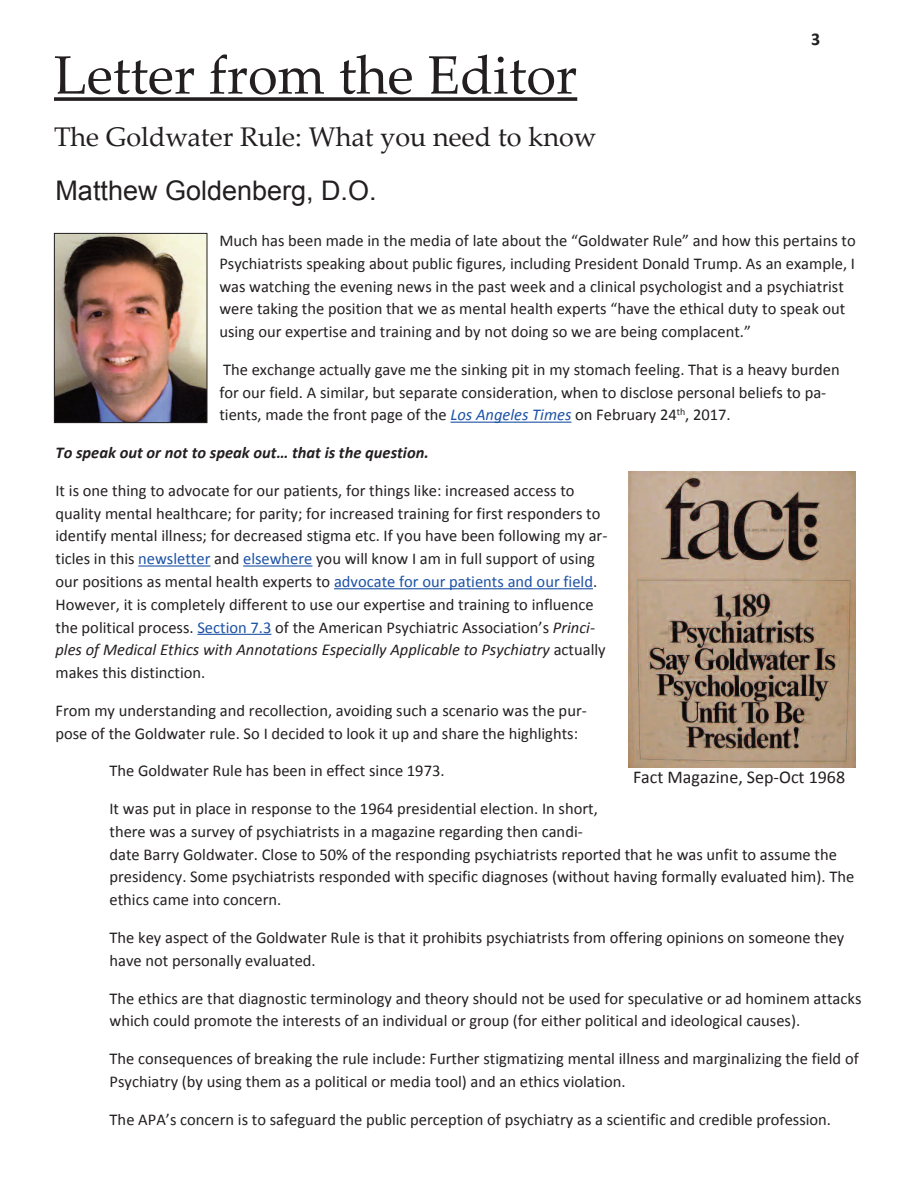
<style>
.page{position:relative;width:918px;height:1188px;background:#fff}
.page>*{position:absolute;margin:0;border:0;box-sizing:border-box;transform-origin:0 0}
.t1{font:54px "Palatino Linotype";color:#231f20}
.t2{font:27px "Palatino Linotype";color:#231f20}
.t3{font:27px "Arial";color:#231f20}
.t4{font:18px "Calibri";color:#231f20}
.t5{font:700 18px "Calibri";color:#231f20}
.t6{font:16.5px/22.8px "Calibri";color:#231f20}
.t7{font:italic 700 16.5px "Calibri";color:#231f20}
.s1{font-style:italic;color:#1c52a4}
.s2{color:#1c52a4}
.s3{font-style:italic}
</style>
<div class="page">
<svg style="left:54px;top:97px;width:523px;height:4px;background:#383535"></svg>
<hr style="left:451px;top:422px;width:120px;height:1px;background:#1c52a4">
<hr style="left:138px;top:565px;width:72px;height:2px;background:#1c52a4">
<hr style="left:243px;top:565px;width:69px;height:2px;background:#1c52a4">
<hr style="left:334px;top:588px;width:259px;height:1px;background:#1c52a4">
<hr style="left:197px;top:634px;width:74px;height:1px;background:#1c52a4">
<img style="left:56px;top:235px;width:149px;height:186px">
<div style="left:54px;top:233px;width:153px;height:190px;border:1px solid #231f20"></div>
<img style="left:629px;top:471px;width:226px;height:297px">
<h1 class="t1" style="left:54px;top:54px;width:525px">Letter from the Editor</h1>
<h2 class="t2" style="left:54px;top:126px;width:544px">The Goldwater Rule: What you need to know</h2>
<h2 class="t3" style="left:56px;top:176px;width:323px">Matthew Goldenberg, D.O.</h2>
<p class="t5" style="left:811px;top:32px;width:11px">3</p>
<p class="t6" style="left:219px;top:230px;width:638px">Much has been made in the media of late about the “Goldwater Rule” and how this pertains to Psychiatrists speaking about public figures, including President Donald Trump. As an example, I was watching the evening news in the past week and a clinical psychologist and a psychiatrist were taking the position that we as mental health experts “have the ethical duty to speak out using our expertise and training and by not doing so we are being complacent.”</p>
<p class="t6" style="left:219px;top:359px;width:622px">The exchange actually gave me the sinking pit in my stomach feeling. That is a heavy burden for our field. A similar, but separate consideration, when to disclose personal beliefs to pa&shy;tients, made the front page of the <span class="s1">Los Angeles Times</span> on February 24<sup>th</sup>, 2017.</p>
<p class="t7" style="left:56px;top:446px;width:375px">To speak out or not to speak out… that is the question.</p>
<p class="t6" style="left:55px;top:480px;width:553px">It is one thing to advocate for our patients, for things like: increased access to quality mental healthcare; for parity; for increased training for first responders to identify mental illness; for decreased stigma etc. If you have been following my ar&shy;ticles in this <span class="s2">newsletter</span> and <span class="s2">elsewhere</span> you will know I am in full support of using our positions as mental health experts to <span class="s2">advocate for our patients and our field</span>.<br>However, it is completely different to use our expertise and training to influence the political process. <span class="s2">Section 7.3</span> of the American Psychiatric Association’s <span class="s3">Princi&shy;ples of Medical Ethics with Annotations Especially Applicable to Psychiatry</span> actually makes this distinction.</p>
<p class="t6" style="left:55px;top:700px;width:533px">From my understanding and recollection, avoiding such a scenario was the pur&shy;pose of the Goldwater rule. So I decided to look it up and share the highlights:</p>
<p class="t6" style="left:109px;top:761px;width:337px">The Goldwater Rule has been in effect since 1973.</p>
<p class="t6" style="left:109px;top:799px;width:746px">It was put in place in response to the 1964 presidential election. In short,<br>there was a survey of psychiatrists in a magazine regarding then candi-<br>date Barry Goldwater. Close to 50% of the responding psychiatrists reported that he was unfit to assume the presidency. Some psychiatrists responded with specific diagnoses (without having formally evaluated him). The ethics came into concern.</p>
<p class="t6" style="left:110px;top:927px;width:736px">The key aspect of the Goldwater Rule is that it prohibits psychiatrists from offering opinions on someone they have not personally evaluated.</p>
<p class="t6" style="left:110px;top:988px;width:753px">The ethics are that diagnostic terminology and theory should not be used for speculative or ad hominem attacks which could promote the interests of an individual or group (for either political and ideological causes).</p>
<p class="t6" style="left:110px;top:1049px;width:751px">The consequences of breaking the rule include: Further stigmatizing mental illness and marginalizing the field of<br>Psychiatry (by using them as a political or media tool) and an ethics violation.</p>
<p class="t6" style="left:110px;top:1109px;width:723px">The APA’s concern is to safeguard the public perception of psychiatry as a scientific and credible profession.</p>
<p class="t4" style="left:633px;top:770px;width:214px">Fact Magazine, Sep-Oct 1968</p>
</div>
